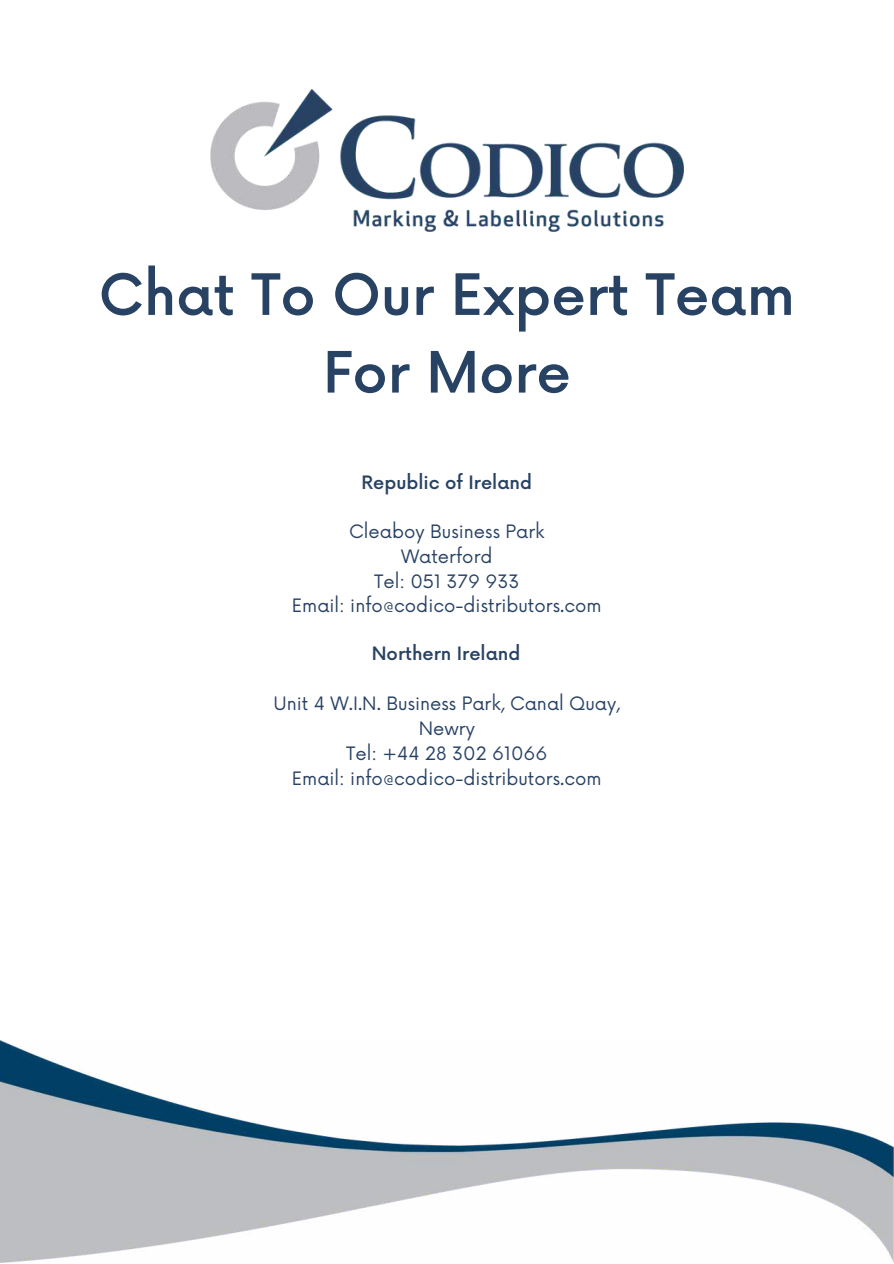
<style>
.page{position:relative;width:894px;height:1264px;background:#fff}
.page>*{position:absolute;margin:0;border:0;box-sizing:border-box;transform-origin:0 0}
.t1{font:500 55.5px/77.7px "Now";color:#284264;text-align:center}
.t2{font:18px/24.8px "Now";color:#284264;text-align:center}
.t3{font:500 18px "Now";color:#284264}
</style>
<div class="page">
<img style="left:210px;top:89px;width:473px;height:142px">
<img style="left:0;top:1040px;width:893px;height:222px">
<h1 class="t1" style="left:99px;top:253px;width:697px">Chat To Our Expert Team<br>For More</h1>
<p class="t3" style="left:361px;top:468px;width:172px">Republic of Ireland</p>
<p class="t2" style="left:292px;top:518px;width:311px">Cleaboy Business Park<br>Waterford<br>Tel: 051 379 933<br>Email: info@codico-distributors.com</p>
<p class="t3" style="left:371px;top:640px;width:150px">Northern Ireland</p>
<p class="t2" style="left:273px;top:690px;width:348px">Unit 4 W.I.N. Business Park, Canal Quay,<br>Newry<br>Tel: +44 28 302 61066<br>Email: info@codico-distributors.com</p>
</div>
